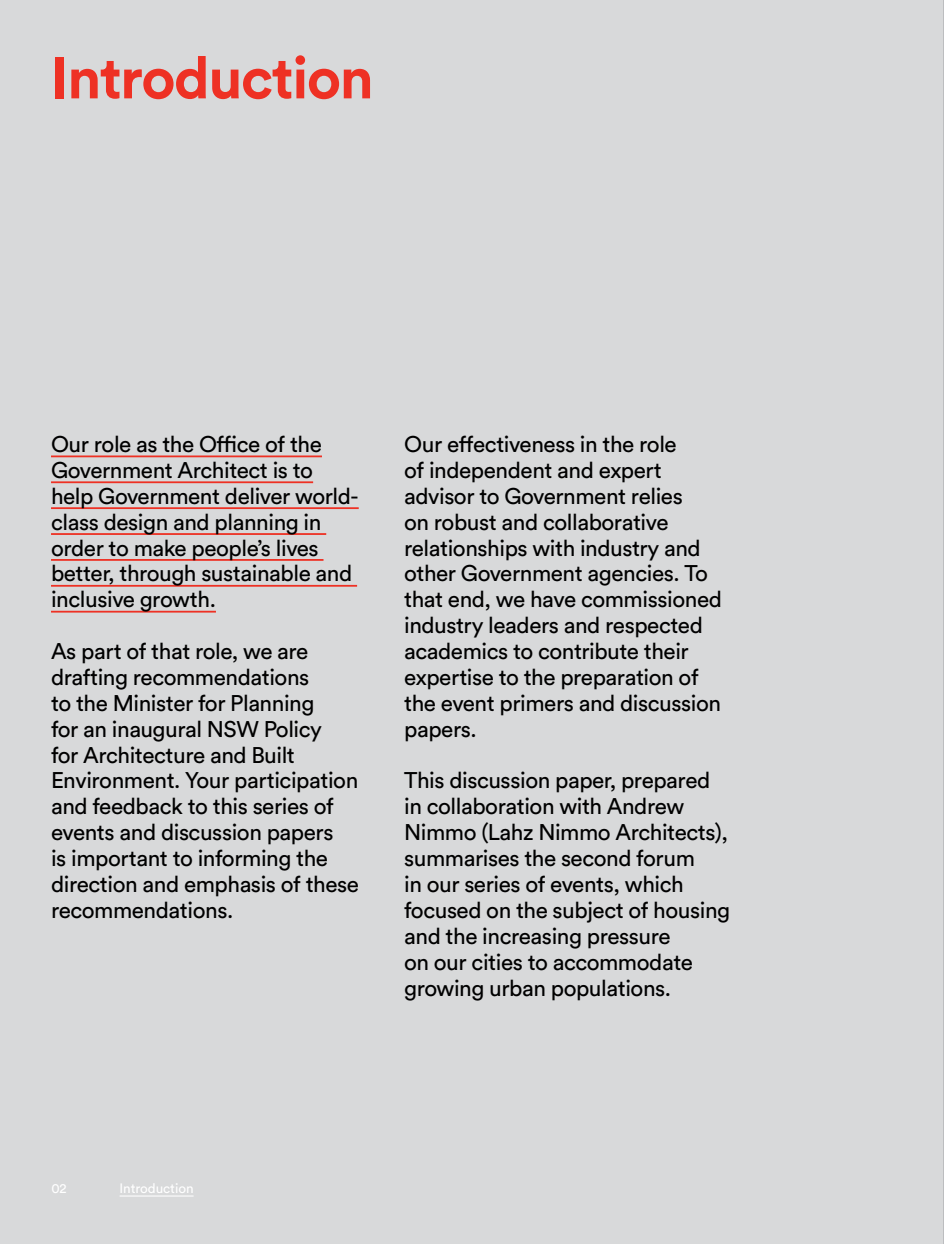
<style>
.page{position:relative;width:944px;height:1244px;background:#d8d9da}
.page>*{position:absolute;margin:0;border:0;box-sizing:border-box;transform-origin:0 0}
.t1{font:700 58.5px "Circular Std";letter-spacing:-.025em;color:#ee3124}
.t2{font:22.5px/25.9px "Circular Std";letter-spacing:-.02em;color:#000}
.t3{font:13.5px "Circular Std";letter-spacing:-.005em;color:#fff}
</style>
<div class="page">
<hr style="left:51px;top:455px;width:271px;height:2px;background:#ee3124">
<hr style="left:51px;top:481px;width:262px;height:2px;background:#ee3124">
<hr style="left:51px;top:507px;width:308px;height:2px;background:#ee3124">
<hr style="left:51px;top:533px;width:275px;height:2px;background:#ee3124">
<hr style="left:51px;top:559px;width:272px;height:2px;background:#ee3124">
<hr style="left:51px;top:585px;width:306px;height:2px;background:#ee3124">
<hr style="left:51px;top:611px;width:165px;height:1px;background:#ee3124">
<hr style="left:943px;top:0;width:1px;height:1244px;background:#a7a9ac">
<hr style="left:120px;top:1195px;width:74px;height:1px;background:#fff">
<h1 class="t1" style="left:51px;top:40px;width:324px">Introduction</h1>
<p class="t2" style="left:51px;top:431px;width:309px">Our role as the Office of the<br>Government Architect is to help Government deliver world&shy;class design and planning in order to make people’s lives better, through sustainable and inclusive growth.</p>
<p class="t2" style="left:51px;top:638px;width:309px">As part of that role, we are drafting recommendations<br>to the Minister for Planning<br>for an inaugural NSW Policy<br>for Architecture and Built<br>Environment. Your participation and feedback to this series of events and discussion papers<br>is important to informing the direction and emphasis of these recommendations.</p>
<p class="t2" style="left:404px;top:431px;width:319px">Our effectiveness in the role<br>of independent and expert advisor to Government relies<br>on robust and collaborative relationships with industry and other Government agencies. To that end, we have commissioned industry leaders and respected academics to contribute their expertise to the preparation of the event primers and discussion papers.</p>
<p class="t2" style="left:404px;top:767px;width:328px">This discussion paper, prepared in collaboration with Andrew<br>Nimmo (Lahz Nimmo Architects), summarises the second forum<br>in our series of events, which focused on the subject of housing and the increasing pressure<br>on our cities to accommodate growing urban populations.</p>
<p class="t3" style="left:51px;top:1180px;width:17px">02</p>
<p class="t3" style="left:120px;top:1180px;width:76px">Introduction</p>
</div>
